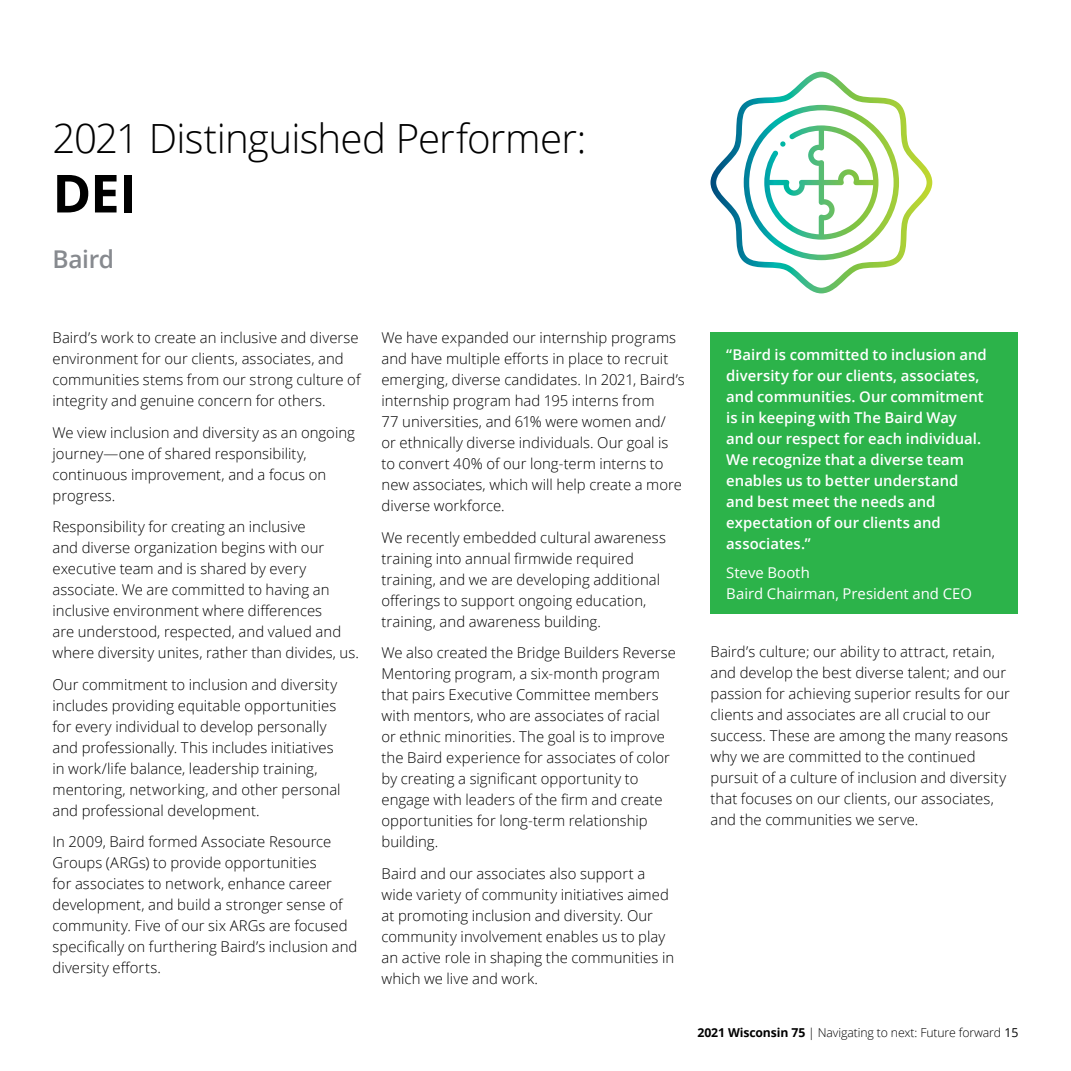
<style>
.page{position:relative;width:1071px;height:1071px;background:#fff}
.page>*{position:absolute;margin:0;border:0;box-sizing:border-box;transform-origin:0 0}
.Story_heading_bold{font:700 52.5px "Open Sans";color:#000}
.Story_heading_bold-2{font:300 40.25px "Open Sans";letter-spacing:-.02em;color:#000}
.SUBHEAD_01{font:600 24.5px "Open Sans";letter-spacing:-.015em;color:#878a8f}
.BODY__8_5_12pt{font:300 14.88px/21px "Open Sans";letter-spacing:.005em;color:#000}
.BODY__8_5_12pt-2{font:600 14.88px/21px "Open Sans";letter-spacing:.005em;color:#fff}
.BODY__8_5_12pt-3{font:14.88px/21px "Open Sans";color:#fff}
.Brochure_title__foli{font:300 12.25px "Open Sans";letter-spacing:-.01em;color:#000}
.s1{font-weight:700}
.s2{font-weight:400}
</style>
<div class="page">
<div style="left:710px;top:332px;width:308px;height:282px;background:#2cb34a"></div>
<svg style="left:710px;top:72px;width:222px;height:221px"></svg>
<svg style="left:744px;top:105px;width:155px;height:155px"></svg>
<p class="Story_heading_bold-2" style="left:52px;top:111px;width:535px">2021 Distinguished Performer:</p>
<p class="Story_heading_bold" style="left:52px;top:156px;width:85px">DEI</p>
<p class="SUBHEAD_01" style="left:52px;top:243px;width:63px">Baird</p>
<p class="BODY__8_5_12pt" style="left:52px;top:327px;width:309px">Baird’s work to create an inclusive and diverse environment for our clients, associates, and communities stems from our strong culture of integrity and genuine concern for others.</p>
<p class="BODY__8_5_12pt" style="left:52px;top:421px;width:304px">We view inclusion and diversity as an ongoing journey—one of shared responsibility, continuous improvement, and a focus on progress.</p>
<p class="BODY__8_5_12pt" style="left:52px;top:516px;width:308px">Responsibility for creating an inclusive<br>and diverse organization begins with our executive team and is shared by every associate. We are committed to having an inclusive environment where differences<br>are understood, respected, and valued and where diversity unites, rather than divides, us.</p>
<p class="BODY__8_5_12pt" style="left:52px;top:673px;width:290px">Our commitment to inclusion and diversity includes providing equitable opportunities for every individual to develop personally and professionally. This includes initiatives in work/life balance, leadership training, mentoring, networking, and other personal and professional development.</p>
<p class="BODY__8_5_12pt" style="left:52px;top:831px;width:306px">In 2009, Baird formed Associate Resource Groups (ARGs) to provide opportunities<br>for associates to network, enhance career development, and build a stronger sense of community. Five of our six ARGs are focused specifically on furthering Baird’s inclusion and diversity efforts.</p>
<p class="BODY__8_5_12pt" style="left:382px;top:327px;width:305px">We have expanded our internship programs and have multiple efforts in place to recruit emerging, diverse candidates. In 2021, Baird’s internship program had 195 interns from<br>77 universities, and 61% were women and/<br>or ethnically diverse individuals. Our goal is to convert 40% of our long-term interns to new associates, which will help create a more diverse workforce.</p>
<p class="BODY__8_5_12pt" style="left:382px;top:526px;width:286px">We recently embedded cultural awareness training into annual firmwide required training, and we are developing additional offerings to support ongoing education, training, and awareness building.</p>
<p class="BODY__8_5_12pt" style="left:382px;top:642px;width:296px">We also created the Bridge Builders Reverse Mentoring program, a six-month program that pairs Executive Committee members with mentors, who are associates of racial or ethnic minorities. The goal is to improve the Baird experience for associates of color by creating a significant opportunity to engage with leaders of the firm and create opportunities for long-term relationship building.</p>
<p class="BODY__8_5_12pt" style="left:382px;top:862px;width:294px">Baird and our associates also support a wide variety of community initiatives aimed at promoting inclusion and diversity. Our community involvement enables us to play an active role in shaping the communities in which we live and work.</p>
<p class="BODY__8_5_12pt-2" style="left:726px;top:343px;width:262px">“Baird is committed to inclusion and diversity for our clients, associates, and communities. Our commitment is in keeping with The Baird Way and our respect for each individual.<br>We recognize that a diverse team enables us to better understand and best meet the needs and expectation of our clients and associates.”</p>
<p class="BODY__8_5_12pt-3" style="left:726px;top:561px;width:247px">Steve Booth<br>Baird Chairman, President and CEO</p>
<p class="BODY__8_5_12pt" style="left:710px;top:641px;width:301px">Baird’s culture; our ability to attract, retain, and develop the best diverse talent; and our passion for achieving superior results for our clients and associates are all crucial to our success. These are among the many reasons why we are committed to the continued pursuit of a culture of inclusion and diversity that focuses on our clients, our associates, and the communities we serve.</p>
<p class="Brochure_title__foli" style="left:698px;top:1024px;width:322px"><span class="s1">2021 Wisconsin 75</span> | Navigating to next: Future forward <span class="s2">15</span></p>
</div>
